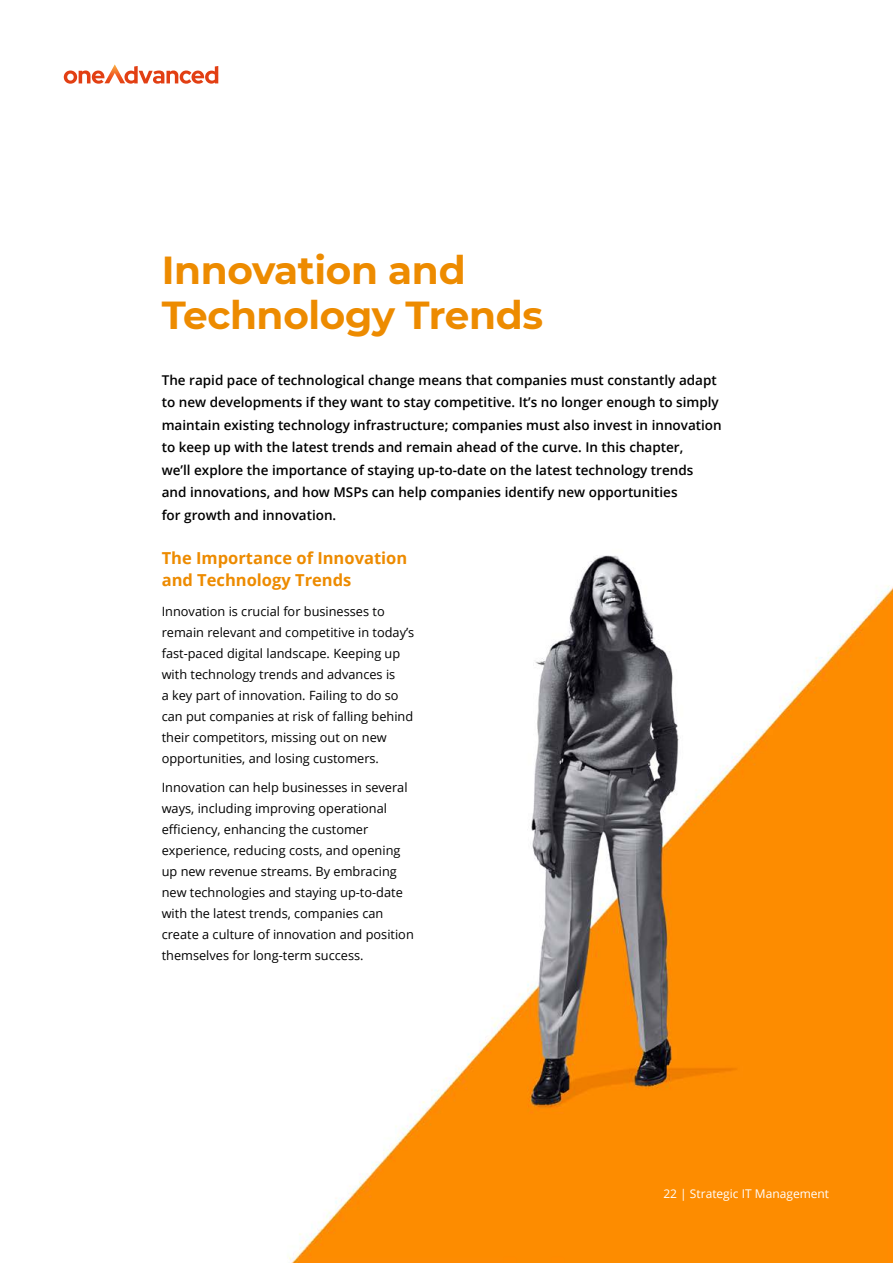
<style>
.page{position:relative;width:893px;height:1263px;background:#fff}
.page>*{position:absolute;margin:0;border:0;box-sizing:border-box;transform-origin:0 0}
.t1{font:700 39px/45px "Montserrat";letter-spacing:-.01em;color:#ed8b00}
.t2{font:700 16.5px/22.5px "Open Sans";color:#ed8b00}
.t3{font:600 13.5px/22.5px "Open Sans";color:#000}
.t4{font:12.75px/21px "Open Sans";color:#000}
.t5{font:12px "Open Sans";color:#fff}
</style>
<div class="page">
<img style="left:288px;top:555px;width:605px;height:708px">
<svg style="left:64px;top:64px;width:154px;height:20px"></svg>
<h1 class="t1" style="left:162px;top:246px;width:383px">Innovation and<br>Technology Trends</h1>
<p class="t3" style="left:162px;top:368px;width:562px">The rapid pace of technological change means that companies must constantly adapt to new developments if they want to stay competitive. It’s no longer enough to simply maintain existing technology infrastructure; companies must also invest in innovation to keep up with the latest trends and remain ahead of the curve. In this chapter,<br>we’ll explore the importance of staying up-to-date on the latest technology trends<br>and innovations, and how MSPs can help companies identify new opportunities<br>for growth and innovation.</p>
<p class="t2" style="left:162px;top:546px;width:247px">The Importance of Innovation and Technology Trends</p>
<p class="t4" style="left:162px;top:600px;width:254px">Innovation is crucial for businesses to remain relevant and competitive in today’s fast-paced digital landscape. Keeping up with technology trends and advances is<br>a key part of innovation. Failing to do so can put companies at risk of falling behind their competitors, missing out on new opportunities, and losing customers.</p>
<p class="t4" style="left:162px;top:777px;width:254px">Innovation can help businesses in several ways, including improving operational efficiency, enhancing the customer experience, reducing costs, and opening up new revenue streams. By embracing new technologies and staying up-to-date with the latest trends, companies can create a culture of innovation and position themselves for long-term success.</p>
<p class="t5" style="left:663px;top:1186px;width:167px">22 | Strategic IT Management</p>
</div>
